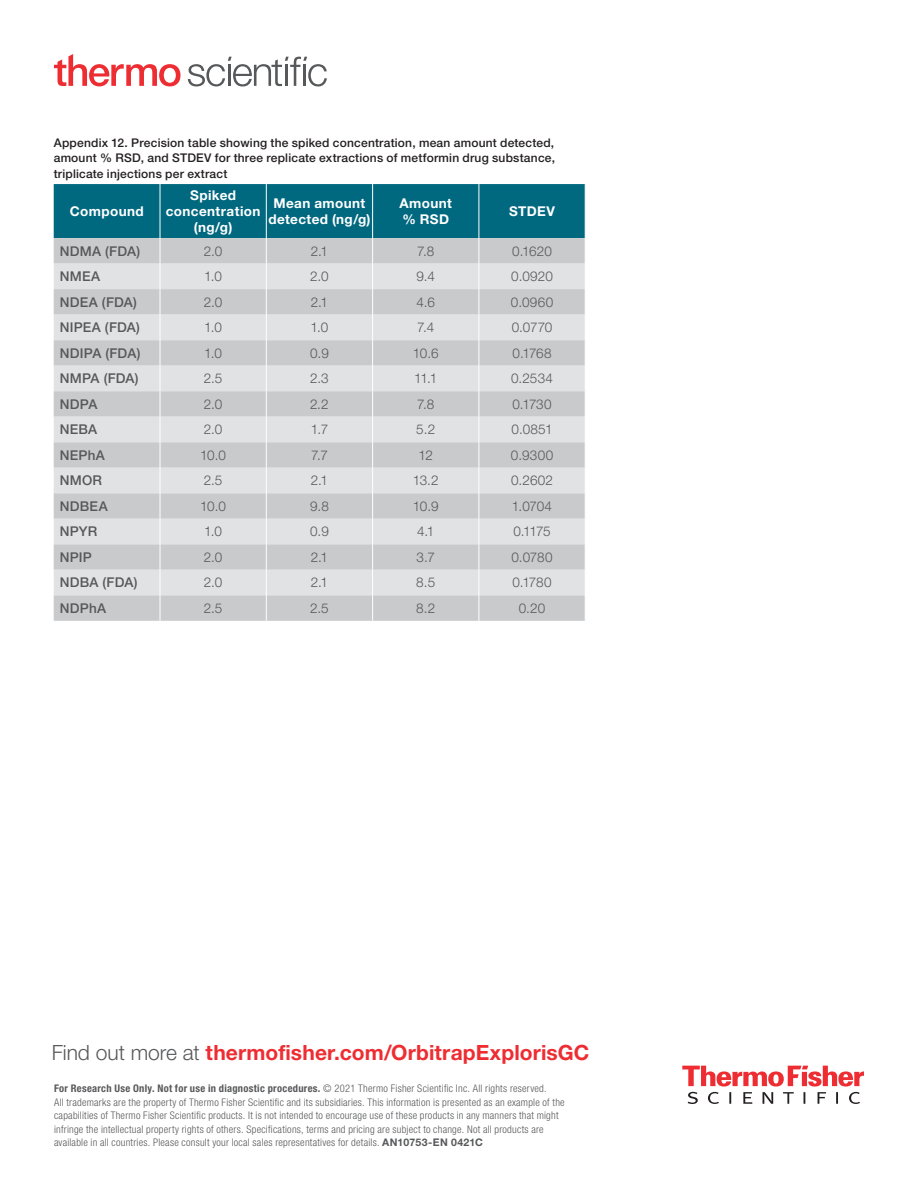
<style>
.page{position:relative;width:918px;height:1188px;background:#fff}
.page>*{position:absolute;margin:0;border:0;box-sizing:border-box;transform-origin:0 0}
.t1{font:700 21px "Helvetica Neue LTW1 G";letter-spacing:.005em;color:#ee2d33}
.t2{font:300 13.5px "Helvetica Neue LTW1 G";letter-spacing:-.005em;color:#57585a}
.t3{font:500 13.5px "Helvetica Neue LTW1 G";letter-spacing:.02em;color:#57585a}
.t4{font:700 13.5px/16.2px "Helvetica Neue LTW1 G";letter-spacing:.025em;color:#fff;text-align:center}
.t5{font:500 12px/15.8px "Helvetica Neue LTW1 G";letter-spacing:.02em;color:#231f20;text-align:justify}
.t6{font:300 condensed 10.5px/13.5px "Helvetica Neue LTW1 G";letter-spacing:.025em;color:#57585a}
.s1{font-weight:300;color:#57585a}
.s2{font-weight:700}
.s3{font-weight:700;font-stretch:normal}
</style>
<div class="page">
<svg style="left:682px;top:1066px;width:182px;height:38px"></svg>
<svg style="left:54px;top:184px;width:532px;height:437px;background:#bbc8cd"></svg>
<svg style="left:188px;top:57px;width:139px;height:29px"></svg>
<svg style="left:54px;top:54px;width:127px;height:32px"></svg>
<p class="t5" style="left:54px;top:134px;width:503px">Appendix 12. Precision table showing the spiked concentration, mean amount detected, amount % RSD, and STDEV for three replicate extractions of metformin drug substance, triplicate injections per extract</p>
<p class="t4" style="left:70px;top:203px;width:75px">Compound</p>
<p class="t4" style="left:166px;top:187px;width:96px">Spiked concentration (ng/g)</p>
<p class="t4" style="left:268px;top:195px;width:104px">Mean amount detected (ng/g)</p>
<p class="t4" style="left:400px;top:195px;width:54px;text-align:left">Amount % RSD</p>
<p class="t4" style="left:509px;top:203px;width:47px">STDEV</p>
<p class="t3" style="left:60px;top:243px;width:82px">NDMA (FDA)</p>
<p class="t2" style="left:204px;top:243px;width:20px">2.0</p>
<p class="t2" style="left:311px;top:243px;width:19px">2.1</p>
<p class="t2" style="left:417px;top:243px;width:19px">7.8</p>
<p class="t2" style="left:512px;top:243px;width:41px">0.1620</p>
<p class="t3" style="left:60px;top:268px;width:42px">NMEA</p>
<p class="t2" style="left:204px;top:268px;width:19px">1.0</p>
<p class="t2" style="left:310px;top:268px;width:20px">2.0</p>
<p class="t2" style="left:416px;top:268px;width:20px">9.4</p>
<p class="t2" style="left:511px;top:268px;width:43px">0.0920</p>
<p class="t3" style="left:60px;top:294px;width:79px">NDEA (FDA)</p>
<p class="t2" style="left:204px;top:294px;width:20px">2.0</p>
<p class="t2" style="left:311px;top:294px;width:19px">2.1</p>
<p class="t2" style="left:416px;top:294px;width:20px">4.6</p>
<p class="t2" style="left:511px;top:294px;width:44px">0.0960</p>
<p class="t3" style="left:60px;top:319px;width:82px">NIPEA (FDA)</p>
<p class="t2" style="left:204px;top:319px;width:19px">1.0</p>
<p class="t2" style="left:311px;top:319px;width:19px">1.0</p>
<p class="t2" style="left:417px;top:319px;width:19px">7.4</p>
<p class="t2" style="left:512px;top:319px;width:42px">0.0770</p>
<p class="t3" style="left:60px;top:345px;width:82px">NDIPA (FDA)</p>
<p class="t2" style="left:204px;top:345px;width:19px">1.0</p>
<p class="t2" style="left:310px;top:345px;width:20px">0.9</p>
<p class="t2" style="left:413px;top:345px;width:27px">10.6</p>
<p class="t2" style="left:513px;top:345px;width:40px">0.1768</p>
<p class="t3" style="left:60px;top:370px;width:80px">NMPA (FDA)</p>
<p class="t2" style="left:204px;top:370px;width:20px">2.5</p>
<p class="t2" style="left:310px;top:370px;width:20px">2.3</p>
<p class="t2" style="left:414px;top:370px;width:24px">11.1</p>
<p class="t2" style="left:511px;top:370px;width:43px">0.2534</p>
<p class="t3" style="left:60px;top:396px;width:39px">NDPA</p>
<p class="t2" style="left:204px;top:396px;width:20px">2.0</p>
<p class="t2" style="left:310px;top:396px;width:20px">2.2</p>
<p class="t2" style="left:417px;top:396px;width:19px">7.8</p>
<p class="t2" style="left:513px;top:396px;width:41px">0.1730</p>
<p class="t3" style="left:60px;top:421px;width:39px">NEBA</p>
<p class="t2" style="left:204px;top:421px;width:20px">2.0</p>
<p class="t2" style="left:311px;top:421px;width:19px">1.7</p>
<p class="t2" style="left:416px;top:421px;width:20px">5.2</p>
<p class="t2" style="left:512px;top:421px;width:43px">0.0851</p>
<p class="t3" style="left:60px;top:447px;width:47px">NEPhA</p>
<p class="t2" style="left:200px;top:447px;width:27px">10.0</p>
<p class="t2" style="left:311px;top:447px;width:18px">7.7</p>
<p class="t2" style="left:419px;top:447px;width:16px">12</p>
<p class="t2" style="left:511px;top:447px;width:44px">0.9300</p>
<p class="t3" style="left:60px;top:472px;width:44px">NMOR</p>
<p class="t2" style="left:204px;top:472px;width:20px">2.5</p>
<p class="t2" style="left:311px;top:472px;width:19px">2.1</p>
<p class="t2" style="left:413px;top:472px;width:27px">13.2</p>
<p class="t2" style="left:511px;top:472px;width:43px">0.2602</p>
<p class="t3" style="left:60px;top:498px;width:50px">NDBEA</p>
<p class="t2" style="left:200px;top:498px;width:27px">10.0</p>
<p class="t2" style="left:310px;top:498px;width:20px">9.8</p>
<p class="t2" style="left:413px;top:498px;width:27px">10.9</p>
<p class="t2" style="left:512px;top:498px;width:42px">1.0704</p>
<p class="t3" style="left:60px;top:523px;width:39px">NPYR</p>
<p class="t2" style="left:204px;top:523px;width:19px">1.0</p>
<p class="t2" style="left:310px;top:523px;width:20px">0.9</p>
<p class="t2" style="left:417px;top:523px;width:19px">4.1</p>
<p class="t2" style="left:513px;top:523px;width:39px">0.1175</p>
<p class="t3" style="left:60px;top:549px;width:34px">NPIP</p>
<p class="t2" style="left:204px;top:549px;width:20px">2.0</p>
<p class="t2" style="left:311px;top:549px;width:19px">2.1</p>
<p class="t2" style="left:417px;top:549px;width:20px">3.7</p>
<p class="t2" style="left:512px;top:549px;width:43px">0.0780</p>
<p class="t3" style="left:60px;top:574px;width:79px">NDBA (FDA)</p>
<p class="t2" style="left:204px;top:574px;width:20px">2.0</p>
<p class="t2" style="left:311px;top:574px;width:19px">2.1</p>
<p class="t2" style="left:416px;top:574px;width:20px">8.5</p>
<p class="t2" style="left:512px;top:574px;width:41px">0.1780</p>
<p class="t3" style="left:60px;top:600px;width:48px">NDPhA</p>
<p class="t2" style="left:204px;top:600px;width:20px">2.5</p>
<p class="t2" style="left:310px;top:600px;width:20px">2.5</p>
<p class="t2" style="left:416px;top:600px;width:21px">8.2</p>
<p class="t2" style="left:519px;top:600px;width:28px">0.20</p>
<h1 class="t1" style="left:52px;top:1040px;width:539px"><span class="s1">Find out more at</span> thermofisher.com/OrbitrapExplorisGC</h1>
<p class="t6" style="left:54px;top:1082px;width:512px"><span class="s2">For Research Use Only. Not for use in diagnostic procedures.</span> © 2021 Thermo Fisher Scientific Inc. All rights reserved.<br>All trademarks are the property of Thermo Fisher Scientific and its subsidiaries. This information is presented as an example of the capabilities of Thermo Fisher Scientific products. It is not intended to encourage use of these products in any manners that might infringe the intellectual property rights of others. Specifications, terms and pricing are subject to change. Not all products are available in all countries. Please consult your local sales representatives for details. <span class="s3">AN10753-EN 0421C</span></p>
</div>
